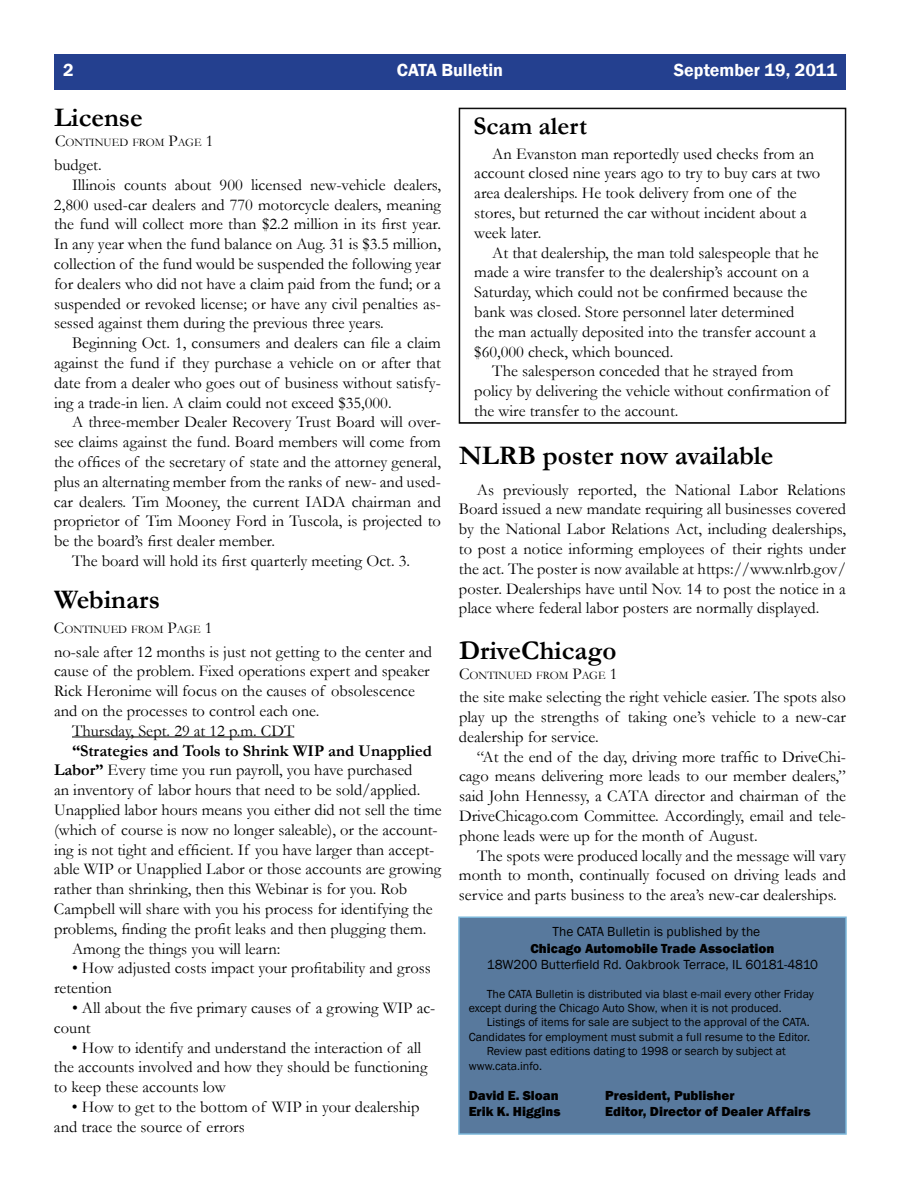
<style>
.page{position:relative;width:918px;height:1188px;background:#fff}
.page>*{position:absolute;margin:0;border:0;box-sizing:border-box;transform-origin:0 0}
.t1{font:700 27px "Garamond";color:#000}
.t2{font:700 25.5px "Garamond";color:#000}
.t3{font:600 18px "Franklin Gothic";color:#fff}
.t4{font:16.5px/19.8px "Garamond";color:#000}
.t5{font:700 16.5px "Garamond";color:#000}
.t6{font:800 13.5px "Franklin Gothic";color:#000}
.t7{font:13.5px "Franklin Gothic";color:#000}
.t8{font:12px/14.4px "Franklin Gothic";color:#000}
.t9{font:11.55px "Garamond";color:#000}
.s1{font-size:16.5px}
.s2{font-weight:700}
</style>
<div class="page">
<svg style="left:459px;top:108px;width:387px;height:316px"></svg>
<div style="left:459px;top:917px;width:387px;height:217px;background:#58799d"></div>
<div style="left:458px;top:916px;width:389px;height:219px;border:2px solid #7ab6d9"></div>
<div style="left:54px;top:54px;width:792px;height:36px;background:#24408f"></div>
<hr style="left:72px;top:737px;width:222px;height:1px;background:#000">
<p class="t3" style="left:63px;top:59px;width:12px">2</p>
<p class="t3" style="left:397px;top:59px;width:108px">CATA Bulletin</p>
<p class="t3" style="left:674px;top:59px;width:165px">September 19, 2011</p>
<h1 class="t1" style="left:54px;top:99px;width:90px">License</h1>
<p class="t9" style="left:55px;top:134px;width:160px"><span class="s1">C</span>ontinued from <span class="s1">P</span>age <span class="s1">1</span></p>
<p class="t4" style="left:54px;top:155px;width:49px">budget.</p>
<p class="t4" style="left:72px;top:174px;width:370px">Illinois counts about 900 licensed new-vehicle dealers,</p>
<p class="t4" style="left:54px;top:194px;width:388px">2,800 used-car dealers and 770 motorcycle dealers, meaning</p>
<p class="t4" style="left:54px;top:214px;width:389px">the fund will collect more than $2.2 million in its first year.</p>
<p class="t4" style="left:54px;top:234px;width:388px">In any year when the fund balance on Aug. 31 is $3.5 million,</p>
<p class="t4" style="left:54px;top:254px;width:389px">collection of the fund would be suspended the following year</p>
<p class="t4" style="left:54px;top:273px;width:388px">for dealers who did not have a claim paid from the fund; or a</p>
<p class="t4" style="left:54px;top:293px;width:389px">suspended or revoked license; or have any civil penalties as-</p>
<p class="t4" style="left:54px;top:313px;width:331px">sessed against them during the previous three years.</p>
<p class="t4" style="left:72px;top:333px;width:371px">Beginning Oct. 1, consumers and dealers can file a claim</p>
<p class="t4" style="left:54px;top:353px;width:389px">against the fund if they purchase a vehicle on or after that</p>
<p class="t4" style="left:54px;top:372px;width:389px">date from a dealer who goes out of business without satisfy-</p>
<p class="t4" style="left:54px;top:392px;width:339px">ing a trade-in lien. A claim could not exceed $35,000.</p>
<p class="t4" style="left:72px;top:412px;width:371px">A three-member Dealer Recovery Trust Board will over-</p>
<p class="t4" style="left:54px;top:432px;width:388px">see claims against the fund. Board members will come from</p>
<p class="t4" style="left:54px;top:452px;width:388px">the offices of the secretary of state and the attorney general,</p>
<p class="t4" style="left:54px;top:471px;width:389px">plus an alternating member from the ranks of new- and used-</p>
<p class="t4" style="left:54px;top:491px;width:389px">car dealers. Tim Mooney, the current IADA chairman and</p>
<p class="t4" style="left:54px;top:511px;width:389px">proprietor of Tim Mooney Ford in Tuscola, is projected to</p>
<p class="t4" style="left:54px;top:531px;width:223px">be the board’s first dealer member.</p>
<p class="t4" style="left:72px;top:551px;width:340px">The board will hold its first quarterly meeting Oct. 3.</p>
<h1 class="t1" style="left:54px;top:581px;width:108px">Webinars</h1>
<p class="t9" style="left:54px;top:622px;width:160px"><span class="s1">C</span>ontinued from <span class="s1">P</span>age <span class="s1">1</span></p>
<p class="t4" style="left:54px;top:641px;width:380px">no-sale after 12 months is just not getting to the center and</p>
<p class="t4" style="left:54px;top:661px;width:377px">cause of the problem. Fixed operations expert and speaker</p>
<p class="t4" style="left:54px;top:681px;width:362px">Rick Heronime will focus on the causes of obsolescence</p>
<p class="t4" style="left:54px;top:700px;width:267px">and on the processes to control each one.</p>
<p class="t4" style="left:72px;top:720px;width:224px">Thursday, Sept. 29 at 12 p.m. CDT</p>
<p class="t5" style="left:72px;top:739px;width:362px">“Strategies and Tools to Shrink WIP and Unapplied</p>
<p class="t4" style="left:54px;top:760px;width:360px"><span class="s2">Labor”</span> Every time you run payroll, you have purchased</p>
<p class="t4" style="left:54px;top:780px;width:368px">an inventory of labor hours that need to be sold/applied.</p>
<p class="t4" style="left:54px;top:799px;width:389px">Unapplied labor hours means you either did not sell the time</p>
<p class="t4" style="left:54px;top:819px;width:385px">(which of course is now no longer saleable), or the account-</p>
<p class="t4" style="left:54px;top:839px;width:382px">ing is not tight and efficient. If you have larger than accept-</p>
<p class="t4" style="left:54px;top:859px;width:389px">able WIP or Unapplied Labor or those accounts are growing</p>
<p class="t4" style="left:54px;top:879px;width:355px">rather than shrinking, then this Webinar is for you. Rob</p>
<p class="t4" style="left:54px;top:898px;width:380px">Campbell will share with you his process for identifying the</p>
<p class="t4" style="left:54px;top:918px;width:374px">problems, finding the profit leaks and then plugging them.</p>
<p class="t4" style="left:72px;top:938px;width:210px">Among the things you will learn:</p>
<p class="t4" style="left:54px;top:958px;width:378px;text-indent:18px">• How adjusted costs impact your profitability and gross retention</p>
<p class="t4" style="left:54px;top:997px;width:383px;text-indent:18px">• All about the five primary causes of a growing WIP ac&shy;count</p>
<p class="t4" style="left:54px;top:1037px;width:375px;text-indent:18px">• How to identify and understand the interaction of all the accounts involved and how they should be functioning to keep these accounts low</p>
<p class="t4" style="left:54px;top:1096px;width:367px;text-indent:18px">• How to get to the bottom of WIP in your dealership and trace the source of errors</p>
<h2 class="t2" style="left:474px;top:108px;width:115px">Scam alert</h2>
<p class="t4" style="left:474px;top:143px;width:348px;text-indent:18px">An Evanston man reportedly used checks from an account closed nine years ago to try to buy cars at two area dealerships. He took delivery from one of the stores, but returned the car without incident about a week later.</p>
<p class="t4" style="left:492px;top:242px;width:328px">At that dealership, the man told salespeople that he</p>
<p class="t4" style="left:474px;top:262px;width:336px">made a wire transfer to the dealership’s account on a</p>
<p class="t4" style="left:474px;top:282px;width:334px">Saturday, which could not be confirmed because the</p>
<p class="t4" style="left:474px;top:302px;width:322px">bank was closed. Store personnel later determined</p>
<p class="t4" style="left:474px;top:321px;width:344px">the man actually deposited into the transfer account a</p>
<p class="t4" style="left:474px;top:341px;width:201px">$60,000 check, which bounced.</p>
<p class="t4" style="left:492px;top:361px;width:303px">The salesperson conceded that he strayed from</p>
<p class="t4" style="left:474px;top:381px;width:356px">policy by delivering the vehicle without confirmation of</p>
<p class="t4" style="left:474px;top:401px;width:206px">the wire transfer to the account.</p>
<h1 class="t1" style="left:459px;top:437px;width:316px">NLRB poster now available</h1>
<p class="t4" style="left:459px;top:479px;width:389px;text-align:justify;text-indent:18px">As previously reported, the National Labor Relations Board issued a new mandate requiring all businesses covered by the National Labor Relations Act, including dealerships, to post a notice informing employees of their rights under the act. The poster is now available at https://www.nlrb.gov/ poster. Dealerships have until Nov. 14 to post the notice in a place where federal labor posters are normally displayed.</p>
<h1 class="t1" style="left:459px;top:632px;width:159px">DriveChicago</h1>
<p class="t9" style="left:459px;top:667px;width:160px"><span class="s1">C</span>ontinued from <span class="s1">P</span>age <span class="s1">1</span></p>
<p class="t4" style="left:459px;top:687px;width:389px;text-align:justify">the site make selecting the right vehicle easier. The spots also play up the strengths of taking one’s vehicle to a new-car dealership for service.</p>
<p class="t4" style="left:459px;top:746px;width:389px;text-align:justify;text-indent:18px">“At the end of the day, driving more traffic to DriveChi&shy;cago means delivering more leads to our member dealers,” said John Hennessy, a CATA director and chairman of the DriveChicago.com Committee. Accordingly, email and tele&shy;phone leads were up for the month of August.</p>
<p class="t4" style="left:459px;top:845px;width:389px;text-align:justify;text-indent:18px">The spots were produced locally and the message will vary month to month, continually focused on driving leads and service and parts business to the area’s new-car dealerships.</p>
<p class="t7" style="left:553px;top:924px;width:209px">The CATA Bulletin is published by the</p>
<p class="t6" style="left:531px;top:939px;width:245px">Chicago Automobile Trade Association</p>
<p class="t7" style="left:487px;top:956px;width:333px">18W200 Butterfield Rd. Oakbrook Terrace, IL 60181-4810</p>
<p class="t8" style="left:469px;top:987px;width:347px;text-indent:18px">The CATA Bulletin is distributed via blast e-mail every other Friday except during the Chicago Auto Show, when it is not produced.</p>
<p class="t8" style="left:487px;top:1016px;width:325px">Listings of items for sale are subject to the approval of the CATA.</p>
<p class="t8" style="left:469px;top:1030px;width:343px">Candidates for employment must submit a full resume to the Editor.</p>
<p class="t8" style="left:487px;top:1044px;width:301px">Review past editions dating to 1998 or search by subject at</p>
<p class="t8" style="left:469px;top:1059px;width:75px">www.cata.info.</p>
<p class="t6" style="left:469px;top:1087px;width:92px">David E. Sloan</p>
<p class="t6" style="left:605px;top:1087px;width:131px">President, Publisher</p>
<p class="t6" style="left:469px;top:1103px;width:93px">Erik K. Higgins</p>
<p class="t6" style="left:605px;top:1103px;width:207px">Editor, Director of Dealer Affairs</p>
</div>
